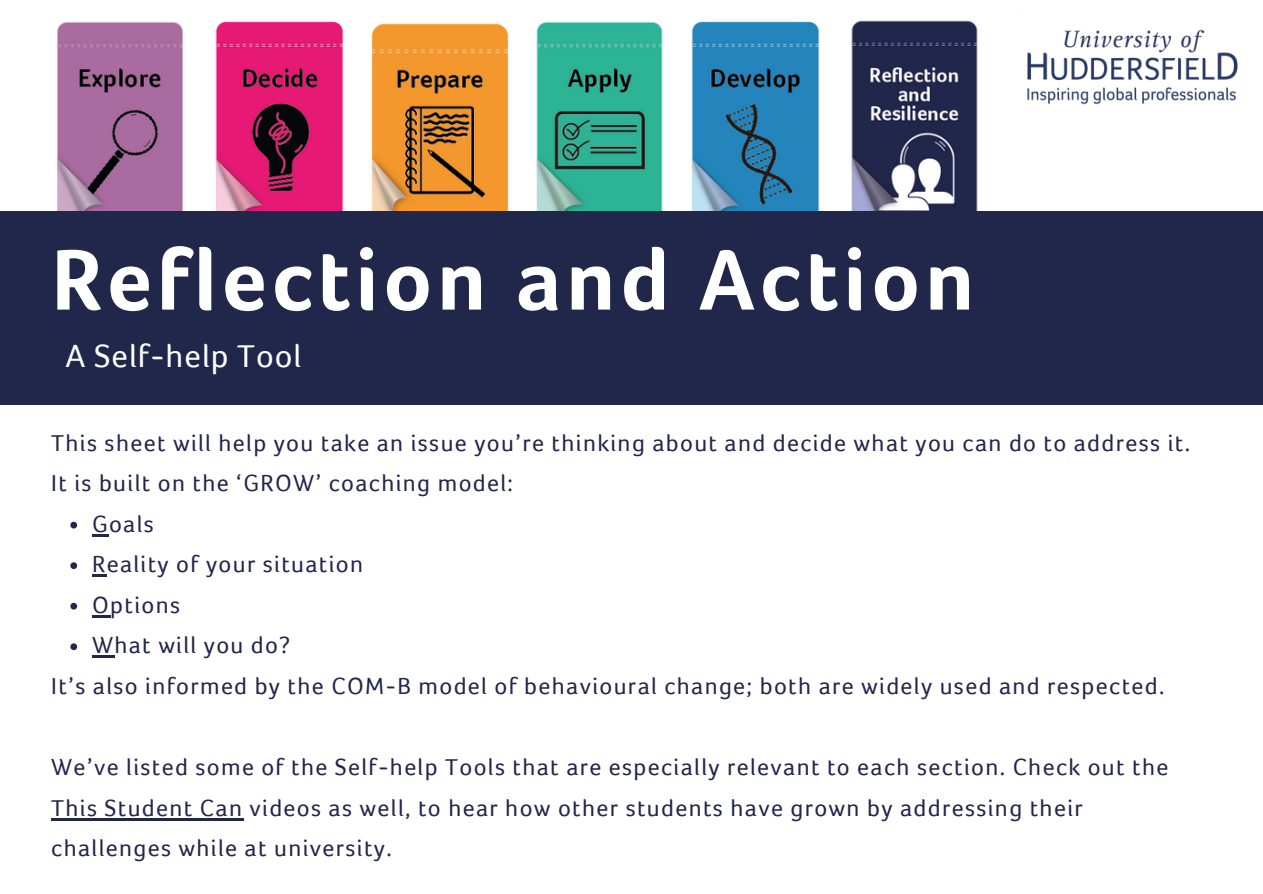
<style>
.page{position:relative;width:1263px;height:894px;background:#fff}
.page>*{position:absolute;margin:0;border:0;box-sizing:border-box;transform-origin:0 0}
.t1{font:700 88.5px "Foco";letter-spacing:.05em;color:#fff}
.t2{font:33px "Foco";letter-spacing:.03em;color:#fff}
.t3{font:24px/40.5px "Foco";letter-spacing:.055em;color:#21264b}
</style>
<div class="page">
<img style="left:57px;top:21px;width:61px;height:190px">
<img style="left:118px;top:21px;width:116px;height:190px">
<img style="left:234px;top:21px;width:206px;height:190px">
<img style="left:440px;top:21px;width:154px;height:190px">
<img style="left:594px;top:21px;width:161px;height:190px">
<img style="left:755px;top:20px;width:223px;height:191px">
<div style="left:0;top:211px;width:1263px;height:194px;background:#21264b"></div>
<img style="left:1018px;top:15px;width:220px;height:90px">
<svg style="left:70px;top:521px;width:7px;height:7px"></svg>
<svg style="left:92px;top:534px;width:17px;height:2px"></svg>
<svg style="left:70px;top:562px;width:7px;height:7px"></svg>
<svg style="left:92px;top:574px;width:15px;height:2px"></svg>
<svg style="left:70px;top:602px;width:7px;height:7px"></svg>
<svg style="left:92px;top:615px;width:18px;height:2px"></svg>
<svg style="left:70px;top:643px;width:7px;height:7px"></svg>
<hr style="left:92px;top:655px;width:22px;height:2px;background:#21264b">
<hr style="left:51px;top:817px;width:192px;height:2px;background:#21264b">
<h1 class="t1" style="left:51px;top:231px;width:925px">Reflection and Action</h1>
<p class="t2" style="left:65px;top:338px;width:238px">A Self-help Tool</p>
<h2 class="t3" style="left:51px;top:422px;width:1140px">This sheet will help you take an issue you’re thinking about and decide what you can do to address it.<br>It is built on the ‘GROW’ coaching model:</h2>
<p class="t3" style="left:92px;top:503px;width:63px">Goals</p>
<p class="t3" style="left:92px;top:544px;width:273px">Reality of your situation</p>
<p class="t3" style="left:92px;top:584px;width:90px">Options</p>
<p class="t3" style="left:92px;top:625px;width:199px">What will you do?</p>
<p class="t3" style="left:51px;top:665px;width:1115px">It’s also informed by the COM-B model of behavioural change; both are widely used and respected.</p>
<p class="t3" style="left:51px;top:746px;width:1119px">We’ve listed some of the Self-help Tools that are especially relevant to each section. Check out the<br>This Student Can videos as well, to hear how other students have grown by addressing their challenges while at university.</p>
</div>
